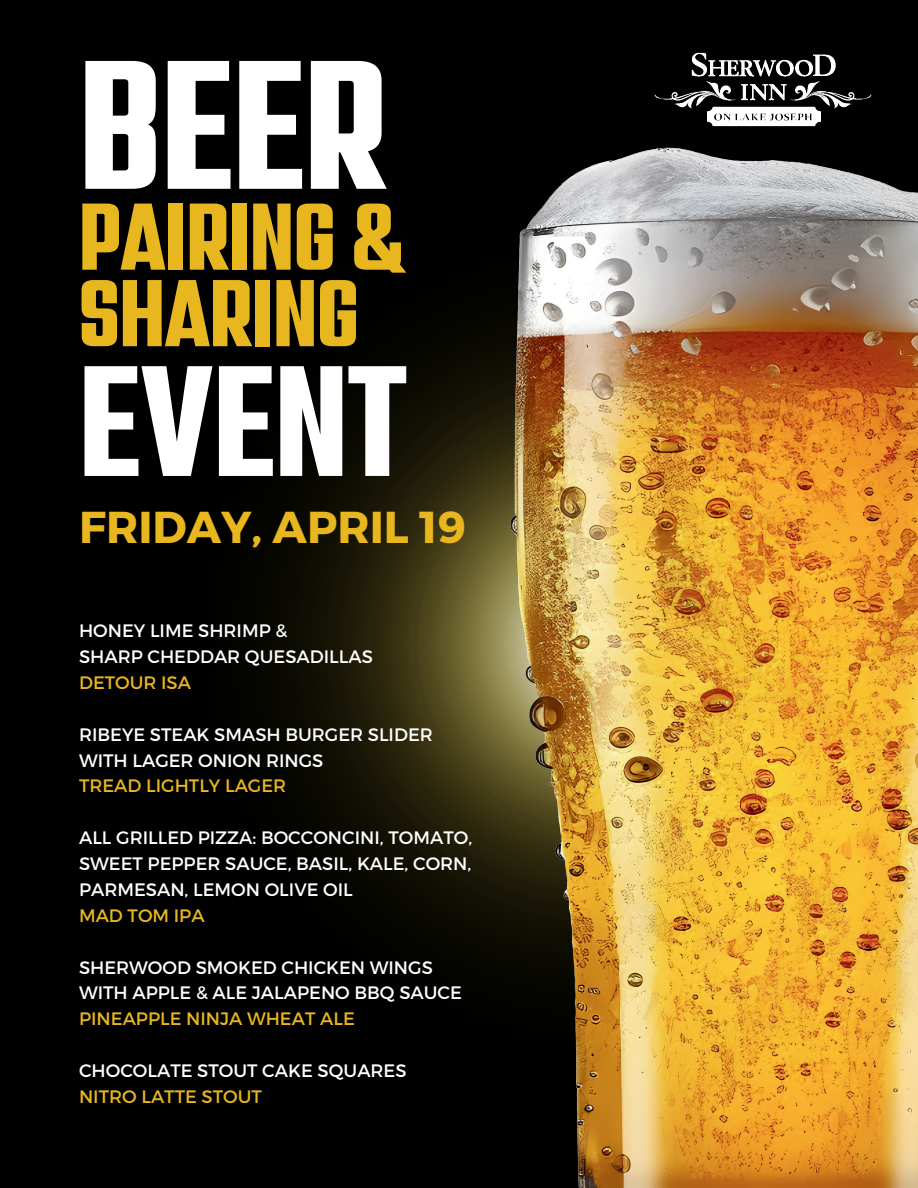
<style>
.page{position:relative;width:918px;height:1188px;background:#000}
.page>*{position:absolute;margin:0;border:0;box-sizing:border-box;transform-origin:0 0}
.t1{font:159.45px "Kief Tek Bold Tall";color:#fff}
.t2{font:136.8px "Kief Tek Bold Tall";color:#fff}
.t3{font:82.5px/76.5px "Kief Tek Bold Tall";color:#e8b61f}
.t4{font:700 44.7px "Montserrat";color:#e8b61f}
.t5{font:18px/25.8px "Montserrat";color:#fff}
.t6{font:18px "Montserrat";color:#e8b61f}
</style>
<div class="page">
<img style="left:283px;top:336px;width:227px;height:616px">
<img style="left:510px;top:148px;width:408px;height:1040px">
<img style="left:654px;top:52px;width:218px;height:75px">
<h1 class="t1" style="left:79px;top:13px;width:309px">BEER</h1>
<h3 class="t3" style="left:79px;top:204px;width:326px">PAIRING &amp;<br>SHARING</h3>
<h2 class="t2" style="left:79px;top:325px;width:329px">EVENT</h2>
<h3 class="t4" style="left:79px;top:499px;width:388px">FRIDAY, APRIL 19</h3>
<p class="t5" style="left:79px;top:618px;width:295px">HONEY LIME SHRIMP &amp;<br>SHARP CHEDDAR QUESADILLAS</p>
<p class="t6" style="left:79px;top:672px;width:114px">DETOUR ISA</p>
<p class="t5" style="left:79px;top:721px;width:355px">RIBEYE STEAK SMASH BURGER SLIDER<br>WITH LAGER ONION RINGS</p>
<p class="t6" style="left:79px;top:775px;width:209px">TREAD LIGHTLY LAGER</p>
<p class="t5" style="left:79px;top:825px;width:395px;text-align:justify">ALL GRILLED PIZZA: BOCCONCINI, TOMATO, SWEET PEPPER SAUCE, BASIL, KALE, CORN, PARMESAN, LEMON OLIVE OIL</p>
<p class="t6" style="left:79px;top:904px;width:127px">MAD TOM IPA</p>
<p class="t5" style="left:79px;top:954px;width:384px">SHERWOOD SMOKED CHICKEN WINGS<br>WITH APPLE &amp; ALE JALAPENO BBQ SAUCE</p>
<p class="t6" style="left:79px;top:1008px;width:277px">PINEAPPLE NINJA WHEAT ALE</p>
<p class="t5" style="left:79px;top:1058px;width:329px">CHOCOLATE STOUT CAKE SQUARES</p>
<p class="t6" style="left:79px;top:1086px;width:184px">NITRO LATTE STOUT</p>
</div>
